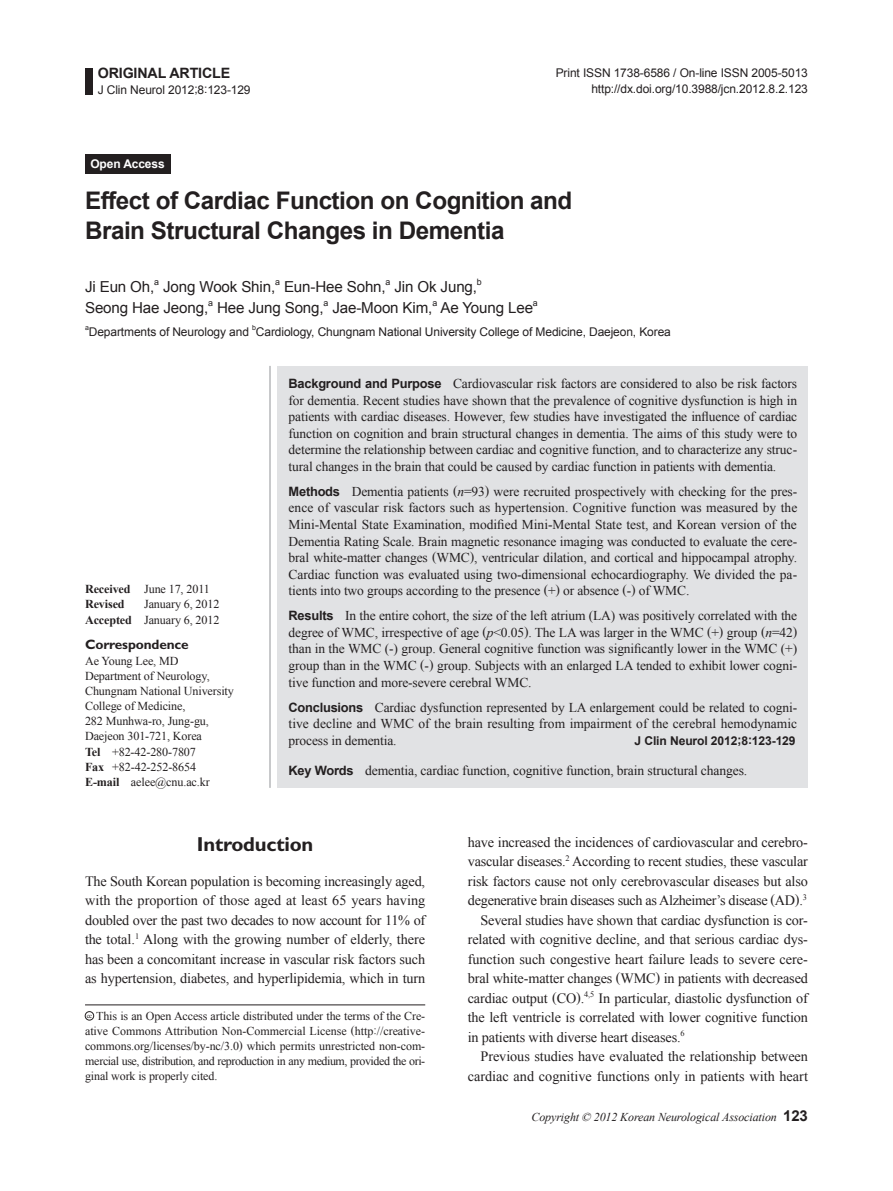
<style>
.page{position:relative;width:893px;height:1191px;background:#fff}
.page>*{position:absolute;margin:0;border:0;box-sizing:border-box;transform-origin:0 0}
.논문제목{font:700 24.3px/30.3px "Arial";letter-spacing:-.02em;color:#231f20}
.큰제목{font:700 20.25px "Gill Sans Std";letter-spacing:-.01em;color:#231f20}
.영문이름{font:15.15px "Arial";letter-spacing:-.01em;color:#231f20}
.본문{font:14.25px/19.5px "Times New Roman";letter-spacing:-.01em;color:#231f20;text-align:justify}
.본문1{font:14.25px/19.5px "Times New Roman";letter-spacing:-.005em;color:#231f20;text-align:justify}
.t1{font:700 14.25px "Arial";letter-spacing:-.01em;color:#231f20}
.영문초록{font:13.65px "Times New Roman";letter-spacing:-.01em;color:#231f20}
.본문-2{font:700 13.65px "Gill Sans Std";letter-spacing:-.01em;color:#231f20}
.영문초록-2{font:13.5px/16.5px "Times New Roman";letter-spacing:-.01em;color:#231f20;text-align:justify}
.교신저자{font:12.15px/15.1px "Times New Roman";letter-spacing:-.01em;color:#231f20}
.영문초록-3{font:700 12.15px "Arial";letter-spacing:-.01em;color:#231f20}
.교신저자-2{font:700 12.15px "Times New Roman";letter-spacing:-.01em;color:#231f20}
.교신저자-3{font:12px/15.1px "Times New Roman";letter-spacing:-.035em;color:#231f20;text-align:justify}
.영문소속{font:12px "Arial";letter-spacing:-.01em;color:#231f20}
.t2{font:italic 12px "Times New Roman";letter-spacing:-.01em;color:#231f20}
.t3{font:700 12px "Arial";letter-spacing:-.01em;color:#fff}
.영문이름-2{font:8.85px "Arial";color:#231f20}
.영문소속-2{font:7.05px "Arial";color:#231f20}
.t4{font:6.75px "Times New Roman";color:#231f20}
.s1{font-weight:700}
.s2{font-family:"Arial";font-weight:700;font-size:12.9px}
.s3{font-size:13.65px;color:#e1e2e4}
.s4{font-style:italic}
.s5{font-size:13.65px}
.s6{color:#e1e2e4}
.s7{font-family:"Arial";font-weight:700;font-style:normal;font-size:15px}
</style>
<div class="page">
<div style="left:85px;top:68px;width:8px;height:27px;background:#231f20"></div>
<div style="left:278px;top:366px;width:530px;height:422px;background:#e1e2e4"></div>
<hr style="left:270px;top:366px;width:1px;height:422px;background:#939598">
<div style="left:85px;top:154px;width:85px;height:20px;background:#231f20"></div>
<hr style="left:85px;top:1004px;width:340px;height:1px;background:#231f20">
<div style="left:85px;top:1011px;width:9px;height:9px;border:1px solid #231f20;border-radius:50%"></div>
<p class="t1" style="left:98px;top:64px;width:134px">ORIGINAL ARTICLE</p>
<p class="영문소속" style="left:98px;top:82px;width:154px">J Clin Neurol 2012;8:123-129</p>
<p class="t3" style="left:90px;top:156px;width:76px">Open Access</p>
<p class="영문소속" style="left:556px;top:65px;width:254px">Print ISSN 1738-6586 / On-line ISSN 2005-5013</p>
<p class="영문소속" style="left:591px;top:81px;width:218px">http://dx.doi.org/10.3988/jcn.2012.8.2.123</p>
<p class="논문제목" style="left:85px;top:186px;width:489px">Effect of Cardiac Function on Cognition and<br>Brain Structural Changes in Dementia</p>
<p class="영문이름" style="left:85px;top:277px;width:71px">Ji Eun Oh,</p>
<p class="영문이름-2" style="left:154px;top:276px;width:6px">a</p>
<p class="영문이름" style="left:163px;top:277px;width:114px">Jong Wook Shin,</p>
<p class="영문이름-2" style="left:275px;top:276px;width:6px">a</p>
<p class="영문이름" style="left:284px;top:277px;width:103px">Eun-Hee Sohn,</p>
<p class="영문이름-2" style="left:386px;top:276px;width:6px">a</p>
<p class="영문이름" style="left:395px;top:277px;width:84px">Jin Ok Jung,</p>
<p class="영문이름-2" style="left:477px;top:276px;width:6px">b</p>
<p class="영문이름" style="left:85px;top:298px;width:125px">Seong Hae Jeong,</p>
<p class="영문이름-2" style="left:208px;top:297px;width:6px">a</p>
<p class="영문이름" style="left:217px;top:298px;width:108px">Hee Jung Song,</p>
<p class="영문이름-2" style="left:324px;top:297px;width:6px">a</p>
<p class="영문이름" style="left:332px;top:298px;width:102px">Jae-Moon Kim,</p>
<p class="영문이름-2" style="left:432px;top:297px;width:6px">a</p>
<p class="영문이름" style="left:440px;top:298px;width:94px">Ae Young Lee</p>
<p class="영문이름-2" style="left:533px;top:297px;width:6px">a</p>
<p class="영문소속-2" style="left:85px;top:323px;width:5px">a</p>
<p class="영문소속" style="left:89px;top:324px;width:162px">Departments of Neurology and</p>
<p class="영문소속-2" style="left:252px;top:323px;width:5px">b</p>
<p class="영문소속" style="left:256px;top:324px;width:416px">Cardiology, Chungnam National University College of Medicine, Daejeon, Korea</p>
<p class="교신저자" style="left:85px;top:581px;width:126px"><span class="s1">Received</span> June 17, 2011</p>
<p class="교신저자-2" style="left:85px;top:596px;width:41px">Revised</p>
<p class="교신저자" style="left:144px;top:596px;width:77px">January 6, 2012</p>
<p class="교신저자" style="left:85px;top:611px;width:136px"><span class="s1">Accepted</span> January 6, 2012</p>
<p class="본문-2" style="left:85px;top:636px;width:105px">Correspondence</p>
<p class="교신저자" style="left:85px;top:653px;width:95px">Ae Young Lee, MD</p>
<p class="교신저자" style="left:85px;top:668px;width:150px">Department of Neurology,<br>Chungnam National University<br>College of Medicine,<br>282 Munhwa-ro, Jung-gu,<br>Daejeon 301-721, Korea</p>
<p class="교신저자" style="left:85px;top:743px;width:112px"><span class="s1">Tel</span> +82-42-280-7807</p>
<p class="교신저자" style="left:85px;top:759px;width:113px"><span class="s1">Fax</span> +82-42-252-8654</p>
<p class="교신저자" style="left:85px;top:774px;width:126px"><span class="s1">E-mail</span> aelee@cnu.ac.kr</p>
<p class="영문초록-2" style="left:289px;top:375px;width:510px"><span class="s2">Background and Purpose</span><span class="s3">zz</span>Cardiovascular risk factors are considered to also be risk factors for dementia. Recent studies have shown that the prevalence of cognitive dysfunction is high in patients with cardiac diseases. However, few studies have investigated the influence of cardiac function on cognition and brain structural changes in dementia. The aims of this study were to determine the relationship between cardiac and cognitive function, and to characterize any struc&shy;tural changes in the brain that could be caused by cardiac function in patients with dementia.</p>
<p class="영문초록-2" style="left:289px;top:483px;width:510px"><span class="s2">Methods</span><span class="s3">zz</span>Dementia patients (<span class="s4">n</span>=93) were recruited prospectively with checking for the pres&shy;ence of vascular risk factors such as hypertension. Cognitive function was measured by the Mini-Mental State Examination, modified Mini-Mental State test, and Korean version of the Dementia Rating Scale. Brain magnetic resonance imaging was conducted to evaluate the cere&shy;bral white-matter changes (WMC), ventricular dilation, and cortical and hippocampal atrophy.<br>Cardiac function was evaluated using two-dimensional echocardiography. We divided the pa&shy;tients into two groups according to the presence (+) or absence (-) of WMC<span class="s5">.</span></p>
<p class="영문초록-2" style="left:289px;top:607px;width:510px"><span class="s2">Results</span><span class="s3">zz</span>In the entire cohort, the size of the left atrium (LA) was positively correlated with the degree of WMC, irrespective of age (<span class="s4">p</span>&lt;0.05). The LA was larger in the WMC (+) group (<span class="s4">n</span>=42) than in the WMC (-) group. General cognitive function was significantly lower in the WMC (+) group than in the WMC (-) group. Subjects with an enlarged LA tended to exhibit lower cogni&shy;tive function and more-severe cerebral WMC<span class="s5">.</span></p>
<p class="영문초록-2" style="left:289px;top:698px;width:510px"><span class="s2">Conclusions</span><span class="s3">zz</span>Cardiac dysfunction represented by LA enlargement could be related to cogni&shy;tive decline and WMC of the brain resulting from impairment of the cerebral hemodynamic process in dementia.</p>
<p class="영문초록-3" style="left:634px;top:732px;width:163px">J Clin Neurol 2012;8:123-129</p>
<p class="영문초록" style="left:289px;top:761px;width:460px"><span class="s2">Key Words</span><span class="s6">zz</span>dementia, cardiac function, cognitive function, brain structural changes.</p>
<p class="큰제목" style="left:197px;top:832px;width:118px">Introduction</p>
<p class="본문" style="left:85px;top:870px;width:342px">The South Korean population is becoming increasingly aged, with the proportion of those aged at least 65 years having doubled over the past two decades to now account for 11% of the total.<sup>1</sup> Along with the growing number of elderly, there has been a concomitant increase in vascular risk factors such as hypertension, diabetes, and hyperlipidemia, which in turn</p>
<p class="교신저자-3" style="left:85px;top:1008px;width:342px;text-indent:11px">This is an Open Access article distributed under the terms of the Cre&shy;ative Commons Attribution Non-Commercial License (http://creative&shy;commons.org/licenses/by-nc/3.0) which permits unrestricted non-com&shy;mercial use, distribution, and reproduction in any medium, provided the ori&shy;ginal work is properly cited.</p>
<p class="t4" style="left:87px;top:1010px;width:7px">cc</p>
<p class="본문" style="left:468px;top:831px;width:342px">have increased the incidences of cardiovascular and cerebro&shy;vascular diseases.<sup>2</sup> According to recent studies, these vascular risk factors cause not only cerebrovascular diseases but also degenerative brain diseases such as Alzheimer’s disease (AD).<sup>3</sup></p>
<p class="본문1" style="left:468px;top:909px;width:342px;text-indent:13px">Several studies have shown that cardiac dysfunction is cor&shy;related with cognitive decline, and that serious cardiac dys&shy;function such congestive heart failure leads to severe cere&shy;bral white-matter changes (WMC) in patients with decreased cardiac output (CO).<sup>4,5</sup> In particular, diastolic dysfunction of the left ventricle is correlated with lower cognitive function in patients with diverse heart diseases.<sup>6</sup></p>
<p class="본문1" style="left:468px;top:1046px;width:342px;text-align:right">Previous studies have evaluated the relationship between cardiac and cognitive functions only in patients with heart</p>
<p class="t2" style="left:531px;top:1108px;width:278px">Copyright © 2012 Korean Neurological Association <span class="s7">123</span></p>
</div>
